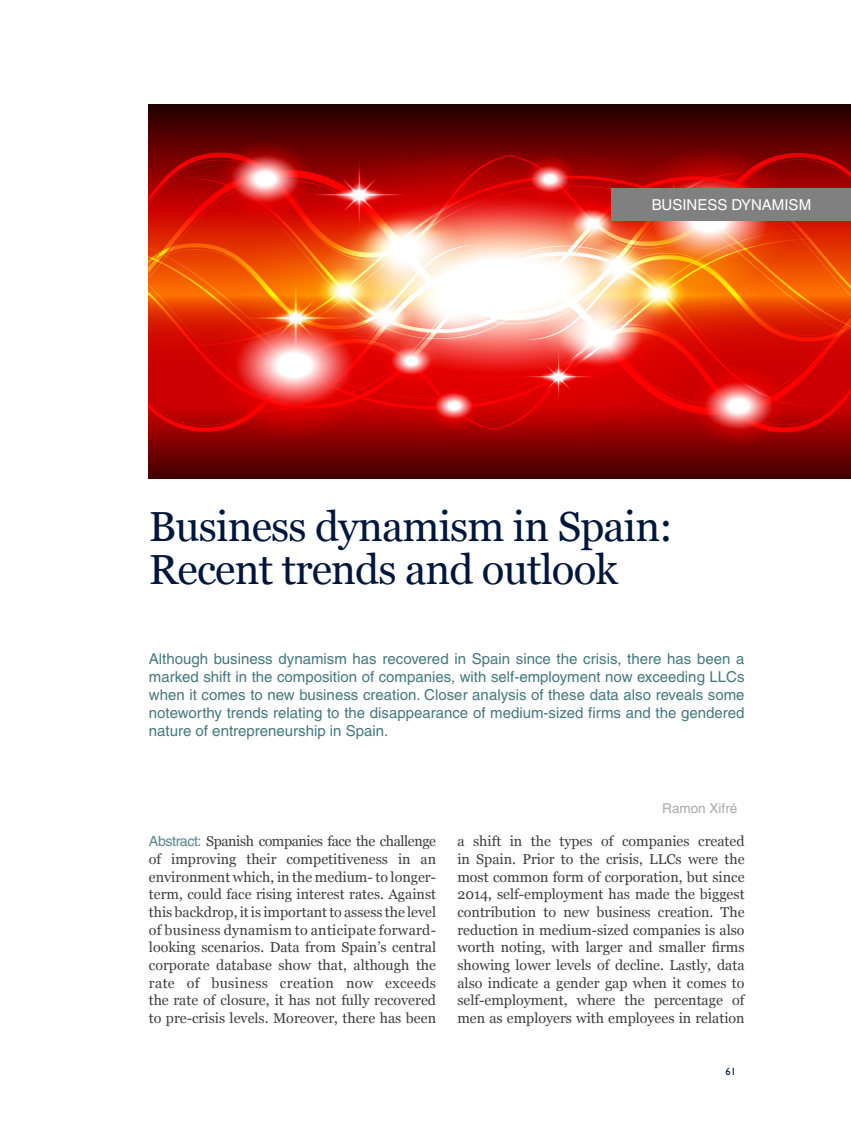
<style>
.page{position:relative;width:851px;height:1127px;background:#fff}
.page>*{position:absolute;margin:0;border:0;box-sizing:border-box;transform-origin:0 0}
._01_-_Título_artícul{font:42px/43.5px "Georgia";letter-spacing:-.02em;color:#00163d}
._02_-_Texto_introduc{font:15px/18px "Helvetica";color:#45777e;text-align:justify}
._03_-_Autor{font:15px "Helvetica";color:#fff}
._04_-_Texto_general{font:14.25px/17.7px "Georgia";color:#3e3e3f;text-align:justify}
._03_-_Autor-2{font:13.5px "Helvetica";color:#a8a9ad}
.t1{font:500 10.5px "Gill Sans MT Std";color:#00163d}
.s1{font-family:"Helvetica";color:#58858b}
</style>
<div class="page">
<img style="left:149px;top:104px;width:701px;height:374px">
<div style="left:611px;top:188px;width:239px;height:33px;background:#808080"></div>
<p class="_03_-_Autor" style="left:651px;top:196px;width:161px">BUSINESS DYNAMISM</p>
<p class="_01_-_Título_artícul" style="left:149px;top:505px;width:525px">Business dynamism in Spain:<br>Recent trends and outlook</p>
<p class="_02_-_Texto_introduc" style="left:149px;top:650px;width:597px">Although business dynamism has recovered in Spain since the crisis, there has been a marked shift in the composition of companies, with self-employment now exceeding LLCs when it comes to new business creation. Closer analysis of these data also reveals some noteworthy trends relating to the disappearance of medium-sized firms and the gendered nature of entrepreneurship in Spain.</p>
<p class="_03_-_Autor-2" style="left:662px;top:801px;width:77px">Ramon Xifré</p>
<p class="_04_-_Texto_general" style="left:149px;top:833px;width:289px"><span class="s1">Abstract:</span> Spanish companies face the challenge of improving their competitiveness in an environment which, in the medium- to longer&shy;term, could face rising interest rates. Against this backdrop, it is important to assess the level of business dynamism to anticipate forward&shy;looking scenarios. Data from Spain’s central corporate database show that, although the rate of business creation now exceeds the rate of closure, it has not fully recovered to pre-crisis levels. Moreover, there has been</p>
<p class="_04_-_Texto_general" style="left:457px;top:833px;width:289px">a shift in the types of companies created in Spain. Prior to the crisis, LLCs were the most common form of corporation, but since 2014, self-employment has made the biggest contribution to new business creation. The reduction in medium-sized companies is also worth noting, with larger and smaller firms showing lower levels of decline. Lastly, data also indicate a gender gap when it comes to self-employment, where the percentage of men as employers with employees in relation</p>
<p class="t1" style="left:725px;top:1065px;width:12px">61</p>
</div>
